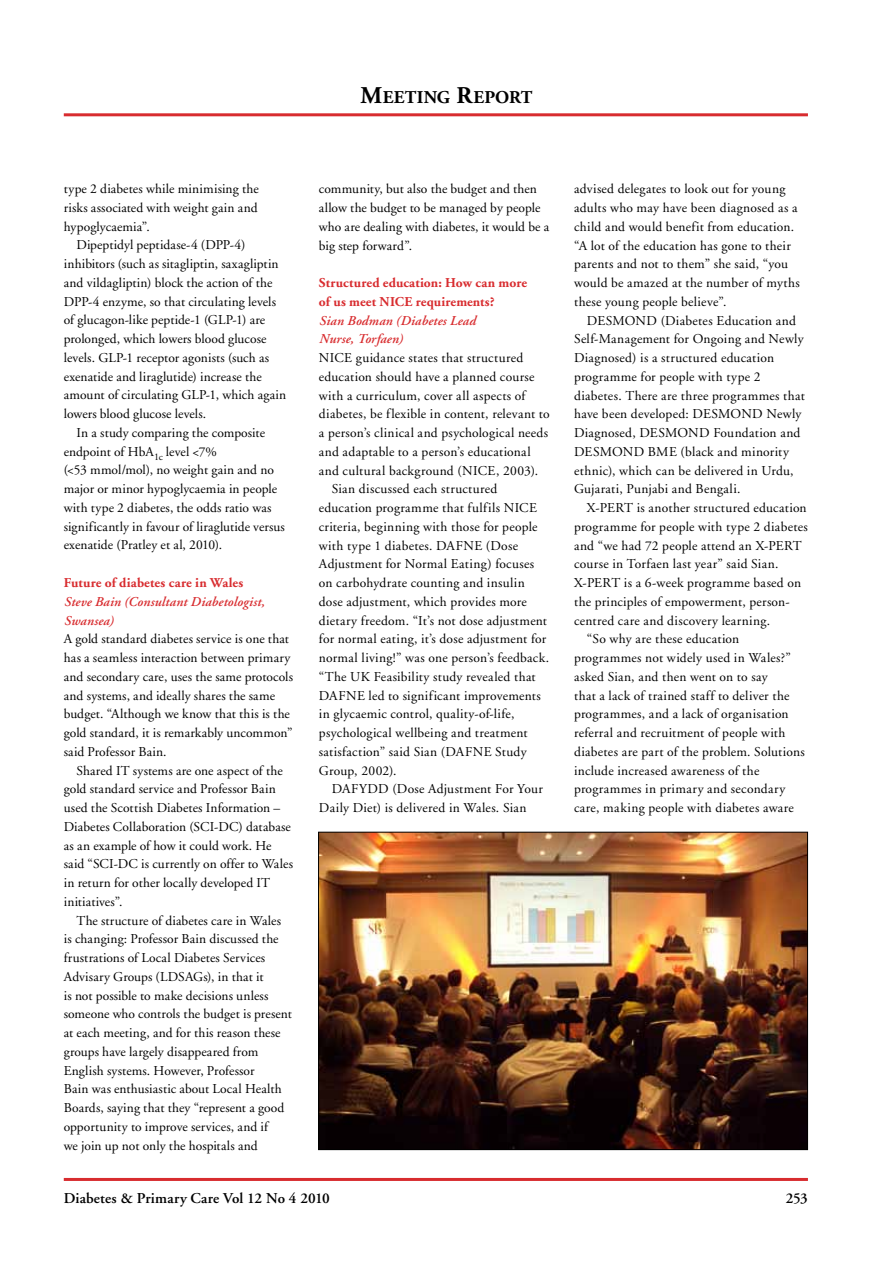
<style>
.page{position:relative;width:893px;height:1263px;background:#fff}
.page>*{position:absolute;margin:0;border:0;box-sizing:border-box;transform-origin:0 0}
.t1{font:700 18px "Adobe Garamond";letter-spacing:.01em;color:#000}
.t2{font:600 15px "Adobe Garamond";letter-spacing:.005em;color:#000}
.t3{font:13.5px/18.8px "Adobe Garamond";letter-spacing:.015em;color:#000}
.t4{font:700 13.5px/18.8px "Adobe Garamond";letter-spacing:.01em;color:#d82c2f}
.t5{font:italic 600 13.5px/18.8px "Adobe Garamond";letter-spacing:.01em;color:#d82c2f}
.t6{font:13.5px "Adobe Garamond";letter-spacing:-.005em;color:#000}
.s1{font-size:24px}
</style>
<div class="page">
<hr style="left:64px;top:113px;width:744px;height:3px;background:#d82c2f">
<hr style="left:64px;top:1178px;width:744px;height:3px;background:#d82c2f">
<img style="left:320px;top:834px;width:486px;height:314px">
<div style="left:318px;top:832px;width:490px;height:318px;border:1px solid #000"></div>
<h1 class="t1" style="left:361px;top:87px;width:173px"><span class="s1">M</span>EETING <span class="s1">R</span>EPORT</h1>
<p class="t3" style="left:64px;top:180px;width:196px;text-align:justify">type 2 diabetes while minimising the risks associated with weight gain and hypoglycaemia”.</p>
<p class="t3" style="left:77px;top:236px;width:171px">Dipeptidyl peptidase-4 (DPP-4)</p>
<p class="t3" style="left:64px;top:255px;width:216px">inhibitors (such as sitagliptin, saxagliptin</p>
<p class="t3" style="left:64px;top:274px;width:210px">and vildagliptin) block the action of the</p>
<p class="t3" style="left:64px;top:292px;width:214px">DPP-4 enzyme, so that circulating levels</p>
<p class="t3" style="left:64px;top:311px;width:203px">of glucagon-like peptide-1 (GLP-1) are</p>
<p class="t3" style="left:64px;top:330px;width:204px">prolonged, which lowers blood glucose</p>
<p class="t3" style="left:64px;top:349px;width:207px">levels. GLP-1 receptor agonists (such as</p>
<p class="t3" style="left:64px;top:367px;width:199px">exenatide and liraglutide) increase the</p>
<p class="t3" style="left:64px;top:386px;width:224px">amount of circulating GLP-1, which again</p>
<p class="t3" style="left:64px;top:405px;width:144px">lowers blood glucose levels.</p>
<p class="t3" style="left:77px;top:424px;width:190px">In a study comparing the composite</p>
<p class="t3" style="left:64px;top:442px;width:155px">endpoint of HbA<sub>1c</sub> level &lt;7%</p>
<p class="t6" style="left:64px;top:463px;width:212px">(&lt;53 mmol/mol), no weight gain and no</p>
<p class="t3" style="left:64px;top:480px;width:215px">major or minor hypoglycaemia in people</p>
<p class="t3" style="left:64px;top:499px;width:209px">with type 2 diabetes, the odds ratio was</p>
<p class="t3" style="left:64px;top:517px;width:223px">significantly in favour of liraglutide versus</p>
<p class="t3" style="left:64px;top:536px;width:160px">exenatide (Pratley et al, 2010).</p>
<p class="t4" style="left:64px;top:574px;width:181px">Future of diabetes care in Wales</p>
<p class="t5" style="left:64px;top:592px;width:202px">Steve Bain (Consultant Diabetologist,<br>Swansea)</p>
<p class="t3" style="left:64px;top:630px;width:231px">A gold standard diabetes service is one that has a seamless interaction between primary and secondary care, uses the same protocols and systems, and ideally shares the same budget. “Although we know that this is the gold standard, it is remarkably uncommon” said Professor Bain.</p>
<p class="t3" style="left:64px;top:761px;width:231px;text-indent:13px">Shared IT systems are one aspect of the gold standard service and Professor Bain used the Scottish Diabetes Information – Diabetes Collaboration (SCI-DC) database as an example of how it could work. He said “SCI-DC is currently on offer to Wales in return for other locally developed IT initiatives”.</p>
<p class="t3" style="left:64px;top:911px;width:230px;text-indent:13px">The structure of diabetes care in Wales is changing: Professor Bain discussed the frustrations of Local Diabetes Services Advisary Groups (LDSAGs), in that it<br>is not possible to make decisions unless someone who controls the budget is present at each meeting, and for this reason these groups have largely disappeared from English systems. However, Professor<br>Bain was enthusiastic about Local Health Boards, saying that they “represent a good opportunity to improve services, and if<br>we join up not only the hospitals and</p>
<p class="t3" style="left:319px;top:180px;width:232px">community, but also the budget and then allow the budget to be managed by people who are dealing with diabetes, it would be a big step forward”.</p>
<p class="t4" style="left:319px;top:274px;width:210px">Structured education: How can more of us meet NICE requirements?</p>
<p class="t5" style="left:319px;top:311px;width:158px">Sian Bodman (Diabetes Lead<br>Nurse, Torfaen)</p>
<p class="t3" style="left:319px;top:349px;width:206px">NICE guidance states that structured</p>
<p class="t3" style="left:319px;top:367px;width:217px">education should have a planned course</p>
<p class="t3" style="left:319px;top:386px;width:208px">with a curriculum, cover all aspects of</p>
<p class="t3" style="left:319px;top:405px;width:232px">diabetes, be flexible in content, relevant to</p>
<p class="t3" style="left:319px;top:424px;width:231px">a person’s clinical and psychological needs</p>
<p class="t3" style="left:319px;top:442px;width:213px">and adaptable to a person’s educational</p>
<p class="t3" style="left:319px;top:461px;width:221px">and cultural background (NICE, 2003).</p>
<p class="t3" style="left:332px;top:480px;width:167px">Sian discussed each structured</p>
<p class="t3" style="left:319px;top:499px;width:219px">education programme that fulfils NICE</p>
<p class="t3" style="left:319px;top:517px;width:220px">criteria, beginning with those for people</p>
<p class="t3" style="left:319px;top:536px;width:201px">with type 1 diabetes. DAFNE (Dose</p>
<p class="t3" style="left:319px;top:555px;width:217px">Adjustment for Normal Eating) focuses</p>
<p class="t3" style="left:319px;top:574px;width:207px">on carbohydrate counting and insulin</p>
<p class="t3" style="left:319px;top:592px;width:209px">dose adjustment, which provides more</p>
<p class="t3" style="left:319px;top:611px;width:230px">dietary freedom. “It’s not dose adjustment</p>
<p class="t3" style="left:319px;top:630px;width:229px">for normal eating, it’s dose adjustment for</p>
<p class="t3" style="left:319px;top:649px;width:232px">normal living!” was one person’s feedback.</p>
<p class="t3" style="left:319px;top:667px;width:218px">“The UK Feasibility study revealed that</p>
<p class="t3" style="left:319px;top:686px;width:223px">DAFNE led to significant improvements</p>
<p class="t3" style="left:319px;top:705px;width:197px">in glycaemic control, quality-of-life,</p>
<p class="t3" style="left:319px;top:724px;width:210px">psychological wellbeing and treatment</p>
<p class="t3" style="left:319px;top:742px;width:209px">satisfaction” said Sian (DAFNE Study</p>
<p class="t3" style="left:319px;top:761px;width:79px">Group, 2002).</p>
<p class="t3" style="left:332px;top:780px;width:213px">DAFYDD (Dose Adjustment For Your</p>
<p class="t3" style="left:319px;top:799px;width:209px">Daily Diet) is delivered in Wales. Sian</p>
<p class="t3" style="left:574px;top:180px;width:227px">advised delegates to look out for young adults who may have been diagnosed as a child and would benefit from education. “A lot of the education has gone to their parents and not to them” she said, “you would be amazed at the number of myths these young people believe”.</p>
<p class="t3" style="left:574px;top:311px;width:232px;text-indent:13px">DESMOND (Diabetes Education and Self-Management for Ongoing and Newly Diagnosed) is a structured education programme for people with type 2 diabetes. There are three programmes that have been developed: DESMOND Newly Diagnosed, DESMOND Foundation and DESMOND BME (black and minority ethnic), which can be delivered in Urdu, Gujarati, Punjabi and Bengali.</p>
<p class="t3" style="left:587px;top:499px;width:221px">X-PERT is another structured education</p>
<p class="t3" style="left:574px;top:517px;width:235px">programme for people with type 2 diabetes</p>
<p class="t3" style="left:574px;top:536px;width:229px">and “we had 72 people attend an X-PERT</p>
<p class="t3" style="left:574px;top:555px;width:206px">course in Torfaen last year” said Sian.</p>
<p class="t3" style="left:574px;top:574px;width:229px">X-PERT is a 6-week programme based on</p>
<p class="t3" style="left:574px;top:593px;width:217px">the principles of empowerment, person-</p>
<p class="t3" style="left:574px;top:611px;width:197px">centred care and discovery learning.</p>
<p class="t3" style="left:587px;top:630px;width:154px">“So why are these education</p>
<p class="t3" style="left:574px;top:649px;width:218px">programmes not widely used in Wales?”</p>
<p class="t3" style="left:574px;top:668px;width:195px">asked Sian, and then went on to say</p>
<p class="t3" style="left:574px;top:686px;width:217px">that a lack of trained staff to deliver the</p>
<p class="t3" style="left:574px;top:705px;width:216px">programmes, and a lack of organisation</p>
<p class="t3" style="left:574px;top:724px;width:213px">referral and recruitment of people with</p>
<p class="t3" style="left:574px;top:743px;width:232px">diabetes are part of the problem. Solutions</p>
<p class="t3" style="left:574px;top:761px;width:187px">include increased awareness of the</p>
<p class="t3" style="left:574px;top:780px;width:213px">programmes in primary and secondary</p>
<p class="t3" style="left:574px;top:799px;width:221px">care, making people with diabetes aware</p>
<p class="t2" style="left:64px;top:1190px;width:268px">Diabetes &amp; Primary Care Vol 12 No 4 2010</p>
<p class="t2" style="left:786px;top:1190px;width:23px">253</p>
</div>
